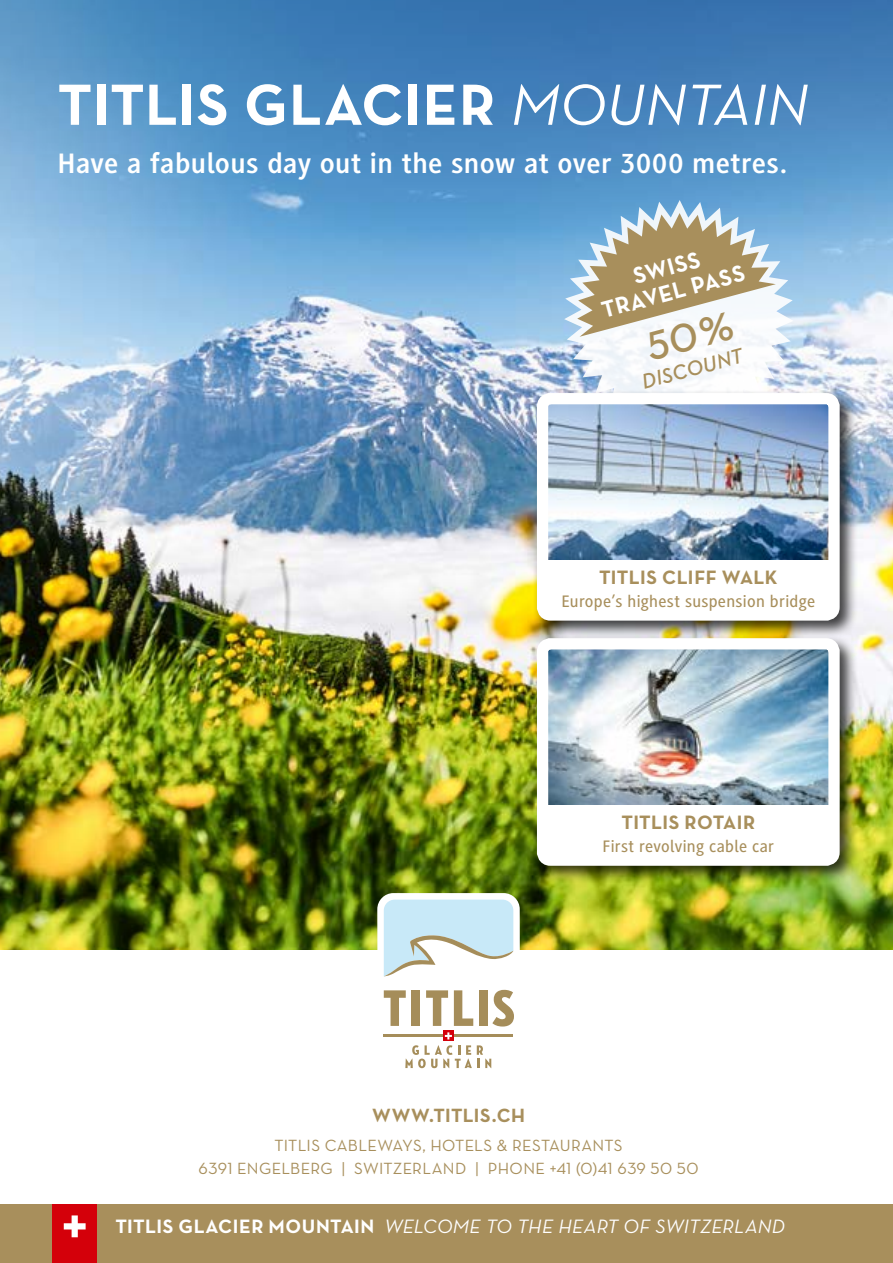
<style>
.page{position:relative;width:893px;height:1263px;background:#fff}
.page>*{position:absolute;margin:0;border:0;box-sizing:border-box;transform-origin:0 0}
.t1{font:700 59.1px "Neutraface Text";letter-spacing:.015em;color:#fff}
.t2{font:700 29.1px "Generis Sans Pro";letter-spacing:.015em;color:#fff}
.t3{font:700 23.7px/24.5px "Neutraface Text";color:#fff;text-align:center}
.t4{font:italic 600 21.3px "Neutraface Text";color:#a88f5c}
.t5{font:italic 19.65px "Neutraface Text";letter-spacing:.01em;color:#fff}
.t6{font:700 19.65px "Neutraface Text";letter-spacing:.015em;color:#a88f5c}
.t7{font:700 19.5px "Neutraface Text";letter-spacing:.02em;color:#a88f5c}
.t8{font:500 17.25px "Generis Sans Pro";letter-spacing:.02em;color:#a88f5c}
.t9{font:16.5px/22.2px "Neutraface Text";letter-spacing:.015em;color:#a88f5c;text-align:center}
.s1{font-weight:400;font-style:italic}
.s2{font-weight:700;font-style:normal}
</style>
<div class="page">
<img style="left:0;top:270px;width:893px;height:679px">
<div style="left:377px;top:893px;width:143px;height:184px;background:#fff;border-radius:16px"></div>
<hr style="left:384px;top:1035px;width:129px;height:2px;background:#a58d5a">
<svg style="left:384px;top:990px;width:22px;height:36px"></svg>
<div style="left:412px;top:990px;width:8px;height:36px;background:#a58d5a"></div>
<svg style="left:426px;top:990px;width:22px;height:36px"></svg>
<svg style="left:454px;top:990px;width:19px;height:36px"></svg>
<div style="left:479px;top:990px;width:8px;height:36px;background:#a58d5a"></div>
<svg style="left:492px;top:990px;width:22px;height:36px"></svg>
<svg style="left:443px;top:1030px;width:11px;height:11px"></svg>
<svg style="left:445px;top:1032px;width:7px;height:7px"></svg>
<svg style="left:384px;top:900px;width:129px;height:76px"></svg>
<svg style="left:405px;top:1045px;width:86px;height:23px"></svg>
<svg style="left:0;top:0;width:893px;height:270px;background:#5592c6"></svg>
<svg style="left:564px;top:200px;width:229px;height:189px"></svg>
<div style="left:0;top:1204px;width:893px;height:59px;background:#a88f5c"></div>
<div style="left:53px;top:1204px;width:44px;height:59px;background:#d4000a"></div>
<svg style="left:64px;top:1215px;width:22px;height:22px"></svg>
<div style="left:533px;top:389px;width:325px;height:250px;background:#000;opacity:.75"></div>
<img style="left:549px;top:405px;width:279px;height:155px">
<div style="left:537px;top:393px;width:303px;height:228px;border:11px solid #fff;border-radius:8px"></div>
<div style="left:547px;top:560px;width:284px;height:50px;background:#fff"></div>
<div style="left:533px;top:634px;width:325px;height:250px;background:#000;opacity:.75"></div>
<img style="left:549px;top:650px;width:279px;height:155px">
<div style="left:537px;top:638px;width:303px;height:228px;border:11px solid #fff;border-radius:8px"></div>
<div style="left:547px;top:805px;width:284px;height:50px;background:#fff"></div>
<svg style="left:577px;top:213px;width:199px;height:148px"></svg>
<h1 class="t1" style="left:57px;top:67px;width:752px">TITLIS GLACIER <span class="s1">MOUNTAIN</span></h1>
<h2 class="t2" style="left:57px;top:147px;width:731px">Have a fabulous day out in the snow at over 3000 metres.</h2>
<h3 class="t3" style="left:592px;top:275px;width:149px;rotate:-15deg">SWISS<br>TRAVEL PASS</h3>
<p class="t4" style="left:639px;top:369px;width:105px;rotate:-15deg">DISCOUNT</p>
<p class="t6" style="left:599px;top:565px;width:180px">TITLIS CLIFF WALK</p>
<p class="t8" style="left:561px;top:591px;width:255px">Europe’s highest suspension bridge</p>
<p class="t6" style="left:621px;top:810px;width:135px">TITLIS ROTAIR</p>
<p class="t8" style="left:602px;top:837px;width:173px">First revolving cable car</p>
<p class="t7" style="left:372px;top:1103px;width:154px">WWW.TITLIS.CH</p>
<p class="t9" style="left:199px;top:1134px;width:501px">TITLIS CABLEWAYS, HOTELS &amp; RESTAURANTS<br>6391 ENGELBERG | SWITZERLAND | PHONE +41 (0)41 639 50 50</p>
<p class="t5" style="left:115px;top:1214px;width:671px"><span class="s2">TITLIS GLACIER MOUNTAIN</span> WELCOME TO THE HEART OF SWITZERLAND</p>
</div>
